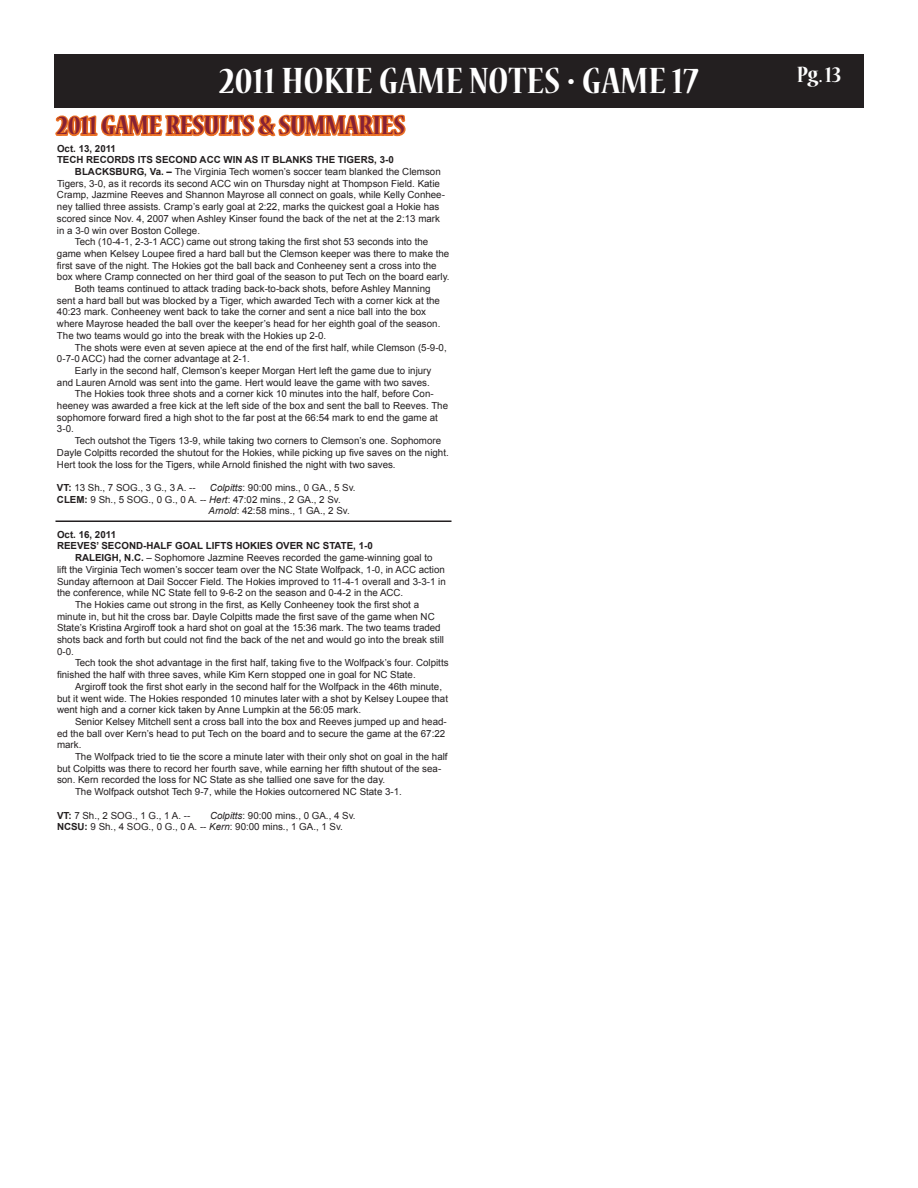
<style>
.page{position:relative;width:918px;height:1188px;background:#fff}
.page>*{position:absolute;margin:0;border:0;box-sizing:border-box;transform-origin:0 0}
.t1{font:700 condensed 40.8px "Nueva Std";color:#fff}
.t2{font:700 condensed 29.1px "Nueva Std";color:#862134}
.t3{font:700 condensed 24.75px "Nueva Std";color:#fff}
.t4{font:9.75px/11.7px "Arial";color:#231f20}
.t5{font:700 9.75px/11.7px "Arial";color:#231f20}
.s1{font-weight:700}
.s2{font-style:italic}
</style>
<div class="page">
<div style="left:54px;top:54px;width:810px;height:54px;background:#231f20"></div>
<svg style="left:55px;top:114px;width:351px;height:23px"></svg>
<hr style="left:56px;top:520px;width:396px;height:2px;background:#231f20">
<h1 class="t1" style="left:219px;top:62px;width:481px">2011 HOKIE GAME NOTES • GAME 17</h1>
<h2 class="t2" style="left:57px;top:112px;width:264px">2011 GAME RESULTS &amp; SUMMARIES</h2>
<p class="t5" style="left:57px;top:143px;width:61px">OCT. 13, 2011<br>TECH</p>
<p class="t5" style="left:86px;top:154px;width:8px">RECORDS</p>
<p class="t5" style="left:138px;top:154px;width:6px">ITS</p>
<p class="t5" style="left:156px;top:154px;width:8px">SECOND</p>
<p class="t5" style="left:200px;top:154px;width:31px">ACC WIN</p>
<p class="t5" style="left:245px;top:154px;width:36px">AS ITBLANKS</p>
<p class="t5" style="left:316px;top:154px;width:8px">THE</p>
<p class="t5" style="left:338px;top:154px;width:13px">TIGERS</p>
<p class="t5" style="left:374px;top:154px;width:21px">, 3-0</p>
<p class="t4" style="left:75px;top:166px;width:367px"><span class="s1">BLACKSBURG, VA. –</span> The Virginia Tech women’s soccer team blanked the Clemson</p>
<p class="t4" style="left:57px;top:178px;width:384px">Tigers, 3-0, as it records its second ACC win on Thursday night at Thompson Field. Katie</p>
<p class="t4" style="left:57px;top:189px;width:390px">Cramp, Jazmine Reeves and Shannon Mayrose all connect on goals, while Kelly Conhee-</p>
<p class="t4" style="left:57px;top:201px;width:384px">ney tallied three assists. Cramp’s early goal at 2:22, marks the quickest goal a Hokie has</p>
<p class="t4" style="left:57px;top:213px;width:384px">scored since Nov. 4, 2007 when Ashley Kinser found the back of the net at the 2:13 mark</p>
<p class="t4" style="left:57px;top:224px;width:145px">in a 3-0 win over Boston College.</p>
<p class="t4" style="left:75px;top:236px;width:355px">Tech (10-4-1, 2-3-1 ACC) came out strong taking the first shot 53 seconds into the</p>
<p class="t4" style="left:57px;top:248px;width:394px">game when Kelsey Loupee fired a hard ball but the Clemson keeper was there to make the</p>
<p class="t4" style="left:57px;top:260px;width:381px">first save of the night. The Hokies got the ball back and Conheeney sent a cross into the</p>
<p class="t4" style="left:57px;top:271px;width:394px">box where Cramp connected on her third goal of the season to put Tech on the board early.</p>
<p class="t4" style="left:75px;top:283px;width:357px">Both teams continued to attack trading back-to-back shots, before Ashley Manning</p>
<p class="t4" style="left:57px;top:295px;width:384px">sent a hard ball but was blocked by a Tiger, which awarded Tech with a corner kick at the</p>
<p class="t4" style="left:57px;top:306px;width:371px">40:23 mark. Conheeney went back to take the corner and sent a nice ball into the box</p>
<p class="t4" style="left:57px;top:318px;width:385px">where Mayrose headed the ball over the keeper’s head for her eighth goal of the season.</p>
<p class="t4" style="left:57px;top:330px;width:271px">The two teams would go into the break with the Hokies up 2-0.</p>
<p class="t4" style="left:75px;top:341px;width:373px">The shots were even at seven apiece at the end of the first half, while Clemson (5-9-0,</p>
<p class="t4" style="left:57px;top:353px;width:194px">0-7-0 ACC) had the corner advantage at 2-1.</p>
<p class="t4" style="left:75px;top:365px;width:358px">Early in the second half, Clemson’s keeper Morgan Hert left the game due to injury</p>
<p class="t4" style="left:57px;top:377px;width:374px">and Lauren Arnold was sent into the game. Hert would leave the game with two saves.</p>
<p class="t4" style="left:75px;top:388px;width:360px">The Hokies took three shots and a corner kick 10 minutes into the half, before Con-</p>
<p class="t4" style="left:57px;top:400px;width:393px">heeney was awarded a free kick at the left side of the box and sent the ball to Reeves. The</p>
<p class="t4" style="left:57px;top:412px;width:383px">sophomore forward fired a high shot to the far post at the 66:54 mark to end the game at</p>
<p class="t4" style="left:57px;top:423px;width:18px">3-0.</p>
<p class="t4" style="left:75px;top:435px;width:368px">Tech outshot the Tigers 13-9, while taking two corners to Clemson’s one. Sophomore</p>
<p class="t4" style="left:57px;top:447px;width:393px">Dayle Colpitts recorded the shutout for the Hokies, while picking up five saves on the night.</p>
<p class="t4" style="left:57px;top:458px;width:340px">Hert took the loss for the Tigers, while Arnold finished the night with two saves.</p>
<p class="t4" style="left:57px;top:482px;width:140px"><span class="s1">VT:</span> 13 Sh., 7 SOG., 3 G., 3 A. --</p>
<p class="t4" style="left:210px;top:482px;width:147px"><span class="s2">Colpitts</span>: 90:00 mins., 0 GA., 5 Sv.</p>
<p class="t4" style="left:57px;top:494px;width:285px"><span class="s1">CLEM:</span> 9 Sh., 5 SOG., 0 G., 0 A. -- <span class="s2">Hert</span>: 47:02 mins., 2 GA., 2 Sv.</p>
<p class="t4" style="left:209px;top:505px;width:143px"><span class="s2">Arnold</span>: 42:58 mins., 1 GA., 2 Sv.</p>
<p class="t5" style="left:57px;top:529px;width:61px">OCT. 16, 2011<br>REEVES</p>
<p class="t5" style="left:97px;top:541px;width:13px">’ SECOND</p>
<p class="t5" style="left:143px;top:541px;width:11px">-HALF</p>
<p class="t5" style="left:175px;top:541px;width:8px">GOAL</p>
<p class="t5" style="left:206px;top:541px;width:7px">LIFTS</p>
<p class="t5" style="left:236px;top:541px;width:14px">HOKIES</p>
<p class="t5" style="left:276px;top:541px;width:8px">OVER</p>
<p class="t5" style="left:306px;top:541px;width:31px">NC STATE</p>
<p class="t5" style="left:353px;top:541px;width:21px">, 1-0</p>
<p class="t4" style="left:75px;top:552px;width:359px"><span class="s1">RALEIGH, N.C.</span> – Sophomore Jazmine Reeves recorded the game-winning goal to</p>
<p class="t4" style="left:57px;top:564px;width:389px">lift the Virginia Tech women’s soccer team over the NC State Wolfpack, 1-0, in ACC action</p>
<p class="t4" style="left:57px;top:575px;width:390px">Sunday afternoon at Dail Soccer Field. The Hokies improved to 11-4-1 overall and 3-3-1 in</p>
<p class="t4" style="left:57px;top:587px;width:348px">the conference, while NC State fell to 9-6-2 on the season and 0-4-2 in the ACC.</p>
<p class="t4" style="left:75px;top:599px;width:346px">The Hokies came out strong in the first, as Kelly Conheeney took the first shot a</p>
<p class="t4" style="left:57px;top:611px;width:379px">minute in, but hit the cross bar. Dayle Colpitts made the first save of the game when NC</p>
<p class="t4" style="left:57px;top:622px;width:385px">State’s Kristina Argiroff took a hard shot on goal at the 15:36 mark. The two teams traded</p>
<p class="t4" style="left:57px;top:634px;width:388px">shots back and forth but could not find the back of the net and would go into the break still</p>
<p class="t4" style="left:57px;top:646px;width:18px">0-0.</p>
<p class="t4" style="left:75px;top:657px;width:375px">Tech took the shot advantage in the first half, taking five to the Wolfpack’s four. Colpitts</p>
<p class="t4" style="left:57px;top:669px;width:360px">finished the half with three saves, while Kim Kern stopped one in goal for NC State.</p>
<p class="t4" style="left:75px;top:681px;width:369px">Argiroff took the first shot early in the second half for the Wolfpack in the 46th minute,</p>
<p class="t4" style="left:57px;top:692px;width:393px">but it went wide. The Hokies responded 10 minutes later with a shot by Kelsey Loupee that</p>
<p class="t4" style="left:57px;top:704px;width:306px">went high and a corner kick taken by Anne Lumpkin at the 56:05 mark.</p>
<p class="t4" style="left:75px;top:716px;width:373px">Senior Kelsey Mitchell sent a cross ball into the box and Reeves jumped up and head-</p>
<p class="t4" style="left:57px;top:728px;width:390px">ed the ball over Kern’s head to put Tech on the board and to secure the game at the 67:22</p>
<p class="t4" style="left:57px;top:739px;width:26px">mark.</p>
<p class="t4" style="left:75px;top:751px;width:374px">The Wolfpack tried to tie the score a minute later with their only shot on goal in the half</p>
<p class="t4" style="left:57px;top:763px;width:386px">but Colpitts was there to record her fourth save, while earning her fifth shutout of the sea-</p>
<p class="t4" style="left:57px;top:774px;width:330px">son. Kern recorded the loss for NC State as she tallied one save for the day.</p>
<p class="t4" style="left:75px;top:786px;width:328px">The Wolfpack outshot Tech 9-7, while the Hokies outcornered NC State 3-1.</p>
<p class="t4" style="left:57px;top:809px;width:135px"><span class="s1">VT:</span> 7 Sh., 2 SOG., 1 G., 1 A. --</p>
<p class="t4" style="left:57px;top:809px;width:300px;text-indent:153px"><span class="s2">Colpitts</span>: 90:00 mins., 0 GA., 4 Sv.<br><span class="s1">NCSU:</span> 9 Sh., 4 SOG., 0 G., 0 A. -- <span class="s2">Kern</span>: 90:00 mins., 1 GA., 1 Sv.</p>
<h3 class="t3" style="left:797px;top:63px;width:46px">PG. 13</h3>
</div>
